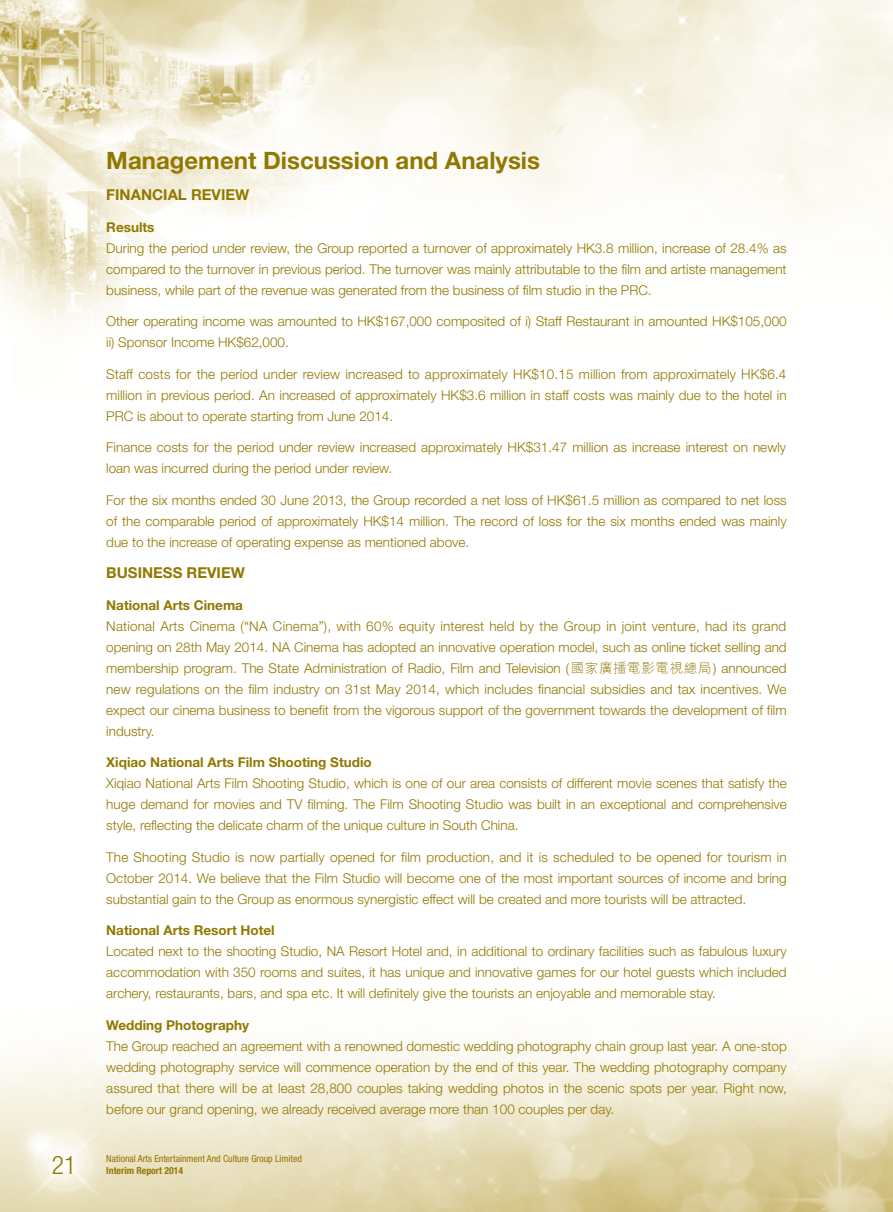
<style>
.page{position:relative;width:893px;height:1212px;background:#fff}
.page>*{position:absolute;margin:0;border:0;box-sizing:border-box;transform-origin:0 0}
.t1{font:300 condensed 25.5px "Helvetica Neue LT Std";color:#917800}
.t2{font:700 24px "Helvetica Neue LT Std";color:#917800}
.t3{font:700 15px "Helvetica Neue LT Std";color:#917800}
.t4{font:300 13.5px/21px "Helvetica Neue LT Std";color:#917800;text-align:justify}
.t5{font:700 13.5px "Helvetica Neue LT Std";color:#917800}
.t6{font:condensed 9.75px "Helvetica Neue LT Std";color:#917800}
.t7{font:700 condensed 9.75px "Helvetica Neue LT Std";color:#917800}
.s1{font-family:"M Hei HK"}
</style>
<div class="page">
<img style="left:0;top:0;width:893px;height:1212px">
<h2 class="t2" style="left:106px;top:145px;width:435px">Management Discussion and Analysis</h2>
<p class="t3" style="left:106px;top:186px;width:145px">FINANCIAL REVIEW</p>
<p class="t5" style="left:106px;top:219px;width:50px">Results</p>
<p class="t4" style="left:106px;top:237px;width:682px">During the period under review, the Group reported a turnover of approximately HK3.8 million, increase of 28.4% as compared to the turnover in previous period. The turnover was mainly attributable to the film and artiste management business, while part of the revenue was generated from the business of film studio in the PRC.</p>
<p class="t4" style="left:106px;top:311px;width:682px">Other operating income was amounted to HK$167,000 composited of i) Staff Restaurant in amounted HK$105,000 ii) Sponsor Income HK$62,000.</p>
<p class="t4" style="left:106px;top:363px;width:682px">Staff costs for the period under review increased to approximately HK$10.15 million from approximately HK$6.4 million in previous period. An increased of approximately HK$3.6 million in staff costs was mainly due to the hotel in PRC is about to operate starting from June 2014.</p>
<p class="t4" style="left:106px;top:437px;width:681px">Finance costs for the period under review increased approximately HK$31.47 million as increase interest on newly loan was incurred during the period under review.</p>
<p class="t4" style="left:106px;top:489px;width:682px">For the six months ended 30 June 2013, the Group recorded a net loss of HK$61.5 million as compared to net loss of the comparable period of approximately HK$14 million. The record of loss for the six months ended was mainly due to the increase of operating expense as mentioned above.</p>
<p class="t3" style="left:106px;top:564px;width:21px">Business</p>
<p class="t3" style="left:187px;top:564px;width:22px">Review</p>
<p class="t5" style="left:106px;top:597px;width:138px">National Arts Cinema</p>
<p class="t4" style="left:106px;top:615px;width:682px">National Arts Cinema (“NA Cinema”), with 60% equity interest held by the Group in joint venture, had its grand opening on 28th May 2014. NA Cinema has adopted an innovative operation model, such as online ticket selling and membership program. The State Administration of Radio, Film and Television (<span class="s1">國家廣播電影電視總局</span>) announced new regulations on the film industry on 31st May 2014, which includes financial subsidies and tax incentives. We expect our cinema business to benefit from the vigorous support of the government towards the development of film industry.</p>
<p class="t5" style="left:106px;top:754px;width:267px">Xiqiao National Arts Film Shooting Studio</p>
<p class="t4" style="left:106px;top:773px;width:682px">Xiqiao National Arts Film Shooting Studio, which is one of our area consists of different movie scenes that satisfy the huge demand for movies and TV filming. The Film Shooting Studio was built in an exceptional and comprehensive style, reflecting the delicate charm of the unique culture in South China.</p>
<p class="t4" style="left:106px;top:846px;width:682px">The Shooting Studio is now partially opened for film production, and it is scheduled to be opened for tourism in October 2014. We believe that the Film Studio will become one of the most important sources of income and bring substantial gain to the Group as enormous synergistic effect will be created and more tourists will be attracted.</p>
<p class="t5" style="left:106px;top:922px;width:170px">National Arts Resort Hotel</p>
<p class="t4" style="left:106px;top:941px;width:682px">Located next to the shooting Studio, NA Resort Hotel and, in additional to ordinary facilities such as fabulous luxury accommodation with 350 rooms and suites, it has unique and innovative games for our hotel guests which included archery, restaurants, bars, and spa etc. It will definitely give the tourists an enjoyable and memorable stay.</p>
<p class="t5" style="left:106px;top:1017px;width:144px">Wedding Photography</p>
<p class="t4" style="left:106px;top:1035px;width:682px">The Group reached an agreement with a renowned domestic wedding photography chain group last year. A one-stop wedding photography service will commence operation by the end of this year. The wedding photography company assured that there will be at least 28,800 couples taking wedding photos in the scenic spots per year. Right now, before our grand opening, we already received average more than 100 couples per day.</p>
<h1 class="t1" style="left:52px;top:1150px;width:26px">21</h1>
<p class="t6" style="left:106px;top:1152px;width:197px">National Arts Entertainment And Culture Group Limited</p>
<p class="t7" style="left:106px;top:1164px;width:78px">Interim Report 2014</p>
</div>
